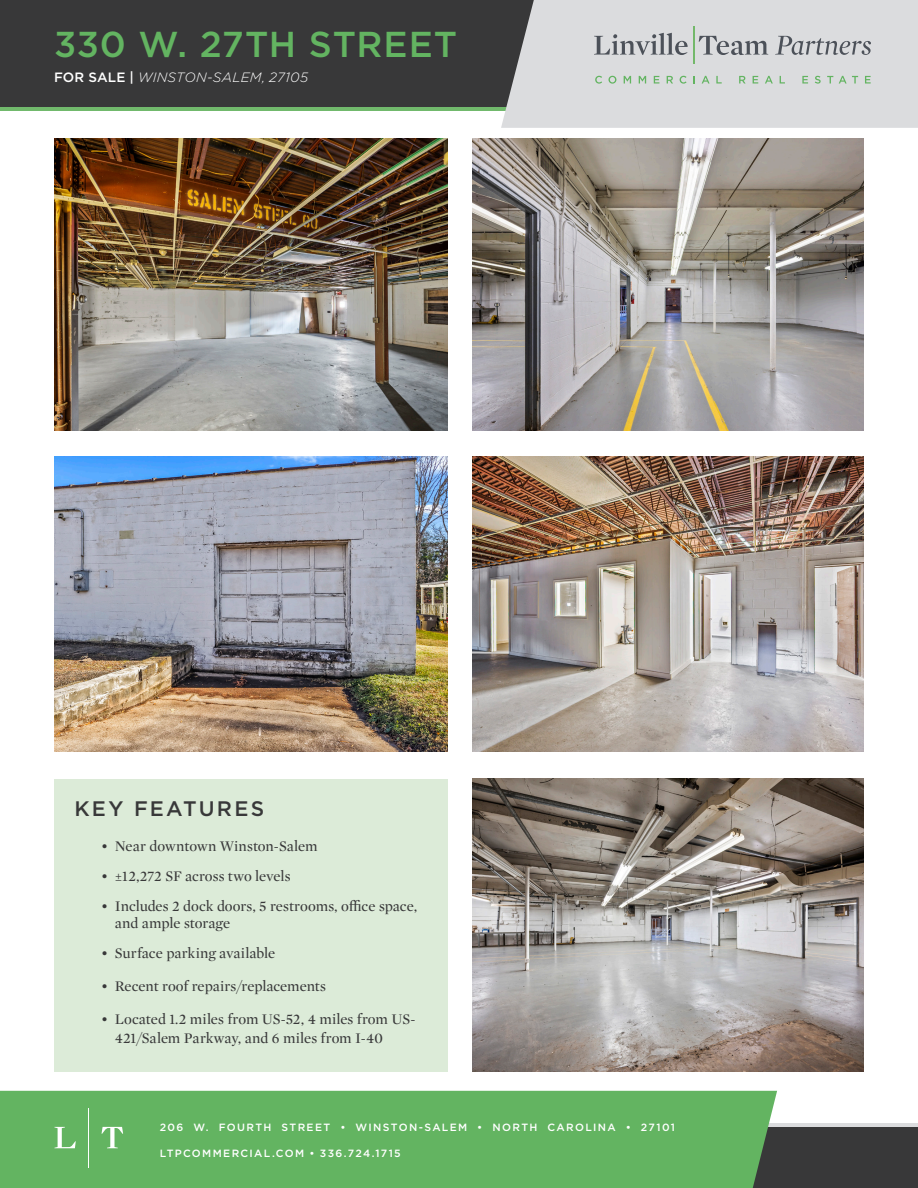
<style>
.page{position:relative;width:918px;height:1188px;background:#fff}
.page>*{position:absolute;margin:0;border:0;box-sizing:border-box;transform-origin:0 0}
.t1{font:500 36px "Gotham";letter-spacing:.02em;color:#63b461}
.t2{font:500 21px "Gotham";letter-spacing:.105em;color:#383839}
.t3{font:15px/16.5px "Mercury Display";color:#383839}
.t4{font:italic 300 13.5px "Gotham";letter-spacing:.02em;color:#fff}
.t5{font:500 10.5px "Gotham";letter-spacing:.125em;color:#fff}
.s1{font-weight:500;font-style:normal}
</style>
<div class="page">
<div style="left:0;top:1123px;width:918px;height:65px;background:#383839"></div>
<div style="left:0;top:0;width:918px;height:110px;background:#383839"></div>
<hr style="left:0;top:107px;width:918px;height:3px;background:#71b96c">
<div style="left:501px;top:0;width:417px;height:128px;background:#dbdcde"></div>
<svg style="left:594px;top:33px;width:94px;height:22px;background:#b1b3b7"></svg>
<hr style="left:693px;top:26px;width:1px;height:38px;background:#73b86a">
<svg style="left:699px;top:36px;width:69px;height:19px"></svg>
<svg style="left:775px;top:36px;width:96px;height:19px;background:#b5b7ba"></svg>
<svg style="left:595px;top:76px;width:7px;height:8px"></svg>
<svg style="left:608px;top:76px;width:8px;height:8px"></svg>
<svg style="left:624px;top:76px;width:7px;height:8px"></svg>
<svg style="left:639px;top:76px;width:7px;height:8px"></svg>
<svg style="left:654px;top:76px;width:5px;height:8px"></svg>
<svg style="left:667px;top:76px;width:6px;height:8px"></svg>
<svg style="left:680px;top:76px;width:7px;height:8px"></svg>
<svg style="left:693px;top:76px;width:2px;height:8px"></svg>
<svg style="left:702px;top:76px;width:8px;height:8px"></svg>
<svg style="left:716px;top:76px;width:6px;height:8px"></svg>
<svg style="left:739px;top:76px;width:7px;height:8px"></svg>
<svg style="left:753px;top:76px;width:5px;height:8px"></svg>
<svg style="left:765px;top:76px;width:8px;height:8px"></svg>
<svg style="left:780px;top:76px;width:5px;height:8px"></svg>
<svg style="left:802px;top:76px;width:6px;height:8px"></svg>
<svg style="left:815px;top:76px;width:6px;height:8px"></svg>
<svg style="left:827px;top:76px;width:6px;height:8px"></svg>
<svg style="left:839px;top:76px;width:19px;height:8px"></svg>
<svg style="left:865px;top:76px;width:6px;height:8px"></svg>
<hr style="left:0;top:1123px;width:918px;height:3px;background:#dbdcde">
<div style="left:0;top:1091px;width:777px;height:97px;background:#63b461"></div>
<svg style="left:54px;top:1127px;width:22px;height:21px"></svg>
<hr style="left:88px;top:1108px;width:1px;height:59px;background:#fff">
<svg style="left:102px;top:1127px;width:21px;height:21px"></svg>
<div style="left:54px;top:779px;width:393px;height:292px;background:#dcebd8"></div>
<img style="left:472px;top:779px;width:392px;height:292px">
<img style="left:54px;top:457px;width:393px;height:294px">
<img style="left:54px;top:138px;width:393px;height:293px">
<img style="left:472px;top:138px;width:392px;height:293px">
<img style="left:472px;top:457px;width:392px;height:294px">
<h1 class="t1" style="left:54px;top:20px;width:405px">330 W. 27TH STREET</h1>
<p class="t4" style="left:54px;top:68px;width:256px"><span class="s1">FOR SALE |</span> WINSTON-SALEM, 27105</p>
<p class="t2" style="left:75px;top:794px;width:191px">KEY FEATURES</p>
<p class="t3" style="left:101px;top:838px;width:218px">• Near downtown Winston-Salem</p>
<p class="t3" style="left:101px;top:868px;width:191px">• ±12,272 SF across two levels</p>
<p class="t3" style="left:115px;top:898px;width:304px;text-indent:-14px">• Includes 2 dock doors, 5 restrooms, office space, and ample storage</p>
<p class="t3" style="left:101px;top:944px;width:176px">• Surface parking available</p>
<p class="t3" style="left:101px;top:977px;width:226px">• Recent roof repairs/replacements</p>
<p class="t3" style="left:115px;top:1009px;width:302px;line-height:19.5px;text-indent:-14px">• Located 1.2 miles from US-52, 4 miles from US-<br>421/Salem Parkway, and 6 miles from I-40</p>
<p class="t5" style="left:160px;top:1120px;width:517px">206 W. FOURTH STREET • WINSTON-SALEM • NORTH CAROLINA • 27101</p>
<p class="t5" style="left:160px;top:1146px;width:243px">LTPCOMMERCIAL.COM • 336.724.1715</p>
</div>
